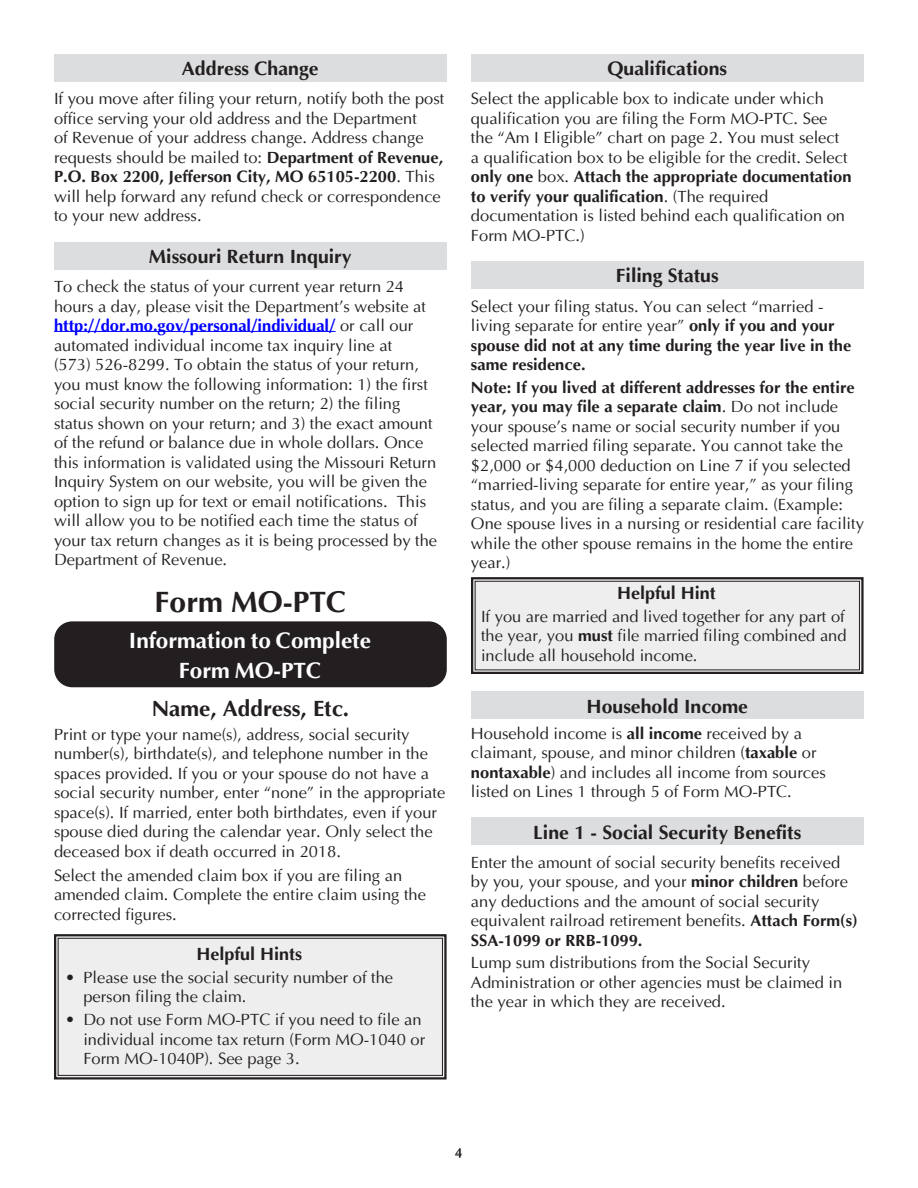
<style>
.page{position:relative;width:918px;height:1188px;background:#fff}
.page>*{position:absolute;margin:0;border:0;box-sizing:border-box;transform-origin:0 0}
.PTC_Body{font:700 30px "Ottawa";color:#231f20}
.t1{font:700 22.5px/30px "Ottawa";color:#fff;text-align:center}
.PTC_Body-2{font:700 22.5px "Ottawa";color:#231f20}
.t2{font:700 19.5px "Ottawa";color:#231f20}
.t3{font:700 18px "Ottawa";color:#231f20}
.PTC_Body-3{font:16.5px/19.5px "Ottawa Plain";color:#231f20}
.PTC_Body-4{font:700 16.5px/19.5px "Ottawa";color:#231f20}
.t4{font:13.5px "Ottawa Plain";color:#231f20}
.s1{font-family:"Ottawa";font-weight:700}
.s2{font-family:"Ottawa";font-weight:700;color:#00f}
.s3{font-family:"Ottawa Plain";font-weight:400}
</style>
<div class="page">
<hr style="left:54px;top:331px;width:282px;height:1px;background:#00f">
<div style="left:54px;top:54px;width:393px;height:28px;background:#dcdddf"></div>
<div style="left:54px;top:242px;width:393px;height:27px;background:#dcdddf"></div>
<div style="left:54px;top:621px;width:393px;height:66px;background:#231f20;border-radius:18px"></div>
<div style="left:54px;top:934px;width:393px;height:146px;background:#eeeeef"></div>
<div style="left:58px;top:938px;width:385px;height:138px;border:1px solid #231f20"></div>
<div style="left:471px;top:54px;width:393px;height:28px;background:#dcdddf"></div>
<div style="left:471px;top:261px;width:393px;height:28px;background:#dcdddf"></div>
<svg style="left:471px;top:577px;width:393px;height:97px;background:#e0e0e1"></svg>
<div style="left:475px;top:581px;width:385px;height:89px;border:1px solid #231f20"></div>
<div style="left:471px;top:691px;width:393px;height:28px;background:#dcdddf"></div>
<div style="left:471px;top:817px;width:393px;height:28px;background:#dcdddf"></div>
<p class="t2" style="left:182px;top:56px;width:138px">Address Change</p>
<p class="PTC_Body-3" style="left:54px;top:89px;width:392px">If you move after filing your return, notify both the post office serving your old address and the Department<br>of Revenue of your address change. Address change requests should be mailed to: <span class="s1">Department of Revenue, P.O. Box 2200, Jefferson City, MO 65105-2200</span>. This will help forward any refund check or correspondence to your new address.</p>
<p class="t2" style="left:149px;top:244px;width:204px">Missouri Return Inquiry</p>
<p class="PTC_Body-3" style="left:54px;top:277px;width:385px">To check the status of your current year return 24 hours a day, please visit the Department’s website at <span class="s2">http://dor.mo.gov/personal/individual/</span> or call our automated individual income tax inquiry line at<br>(573) 526-8299. To obtain the status of your return, you must know the following information: 1) the first social security number on the return; 2) the filing status shown on your return; and 3) the exact amount of the refund or balance due in whole dollars. Once this information is validated using the Missouri Return Inquiry System on our website, you will be given the option to sign up for text or email notifications. This will allow you to be notified each time the status of your tax return changes as it is being processed by the Department of Revenue.</p>
<p class="PTC_Body" style="left:155px;top:583px;width:193px">Form MO-PTC</p>
<p class="t1" style="left:129px;top:625px;width:244px">Information to Complete<br>Form MO-PTC</p>
<p class="PTC_Body-2" style="left:152px;top:694px;width:199px">Name, Address, Etc.</p>
<p class="PTC_Body-3" style="left:54px;top:725px;width:393px">Print or type your name(s), address, social security number(s), birthdate(s), and telephone number in the spaces provided. If you or your spouse do not have a social security number, enter “none” in the appropriate space(s). If married, enter both birthdates, even if your spouse died during the calendar year. Only select the deceased box if death occurred in 2018.</p>
<p class="PTC_Body-3" style="left:54px;top:866px;width:374px">Select the amended claim box if you are filing an amended claim. Complete the entire claim using the corrected figures.</p>
<p class="t3" style="left:196px;top:943px;width:107px">Helpful Hints</p>
<p class="PTC_Body-3" style="left:83px;top:968px;width:311px;text-indent:-18px">• Please use the social security number of the person filing the claim.</p>
<p class="PTC_Body-3" style="left:83px;top:1010px;width:343px;text-indent:-18px">• Do not use Form MO-PTC if you need to file an individual income tax return (Form MO-1040 or<br>Form MO-1040P). See page 3.</p>
<p class="t2" style="left:607px;top:56px;width:121px">Qualifications</p>
<p class="PTC_Body-3" style="left:471px;top:89px;width:382px">Select the applicable box to indicate under which qualification you are filing the Form MO-PTC. See the “Am I Eligible” chart on page 2. You must select a qualification box to be eligible for the credit. Select <span class="s1">only one</span> box. <span class="s1">Attach the appropriate documentation to verify your qualification</span>. (The required documentation is listed behind each qualification on Form MO-PTC.)</p>
<p class="t2" style="left:616px;top:264px;width:104px">Filing Status</p>
<p class="PTC_Body-4" style="left:471px;top:296px;width:382px"><span class="s3">Select your filing status. You can select “married - living separate for entire year”</span> only if you and your spouse did not at any time during the year live in the same residence.</p>
<p class="PTC_Body-3" style="left:471px;top:378px;width:394px"><span class="s1">Note: If you lived at different addresses for the entire year, you may file a separate claim</span>. Do not include your spouse’s name or social security number if you selected married filing separate. You cannot take the $2,000 or $4,000 deduction on Line 7 if you selected “married-living separate for entire year,” as your filing status, and you are filing a separate claim. (Example:<br>One spouse lives in a nursing or residential care facility while the other spouse remains in the home the entire year.)</p>
<p class="t3" style="left:617px;top:582px;width:100px">Helpful Hint</p>
<p class="PTC_Body-3" style="left:481px;top:606px;width:367px;text-align:justify">If you are married and lived together for any part of the year, you <span class="s1">must</span> file married filing combined and include all household income.</p>
<p class="t2" style="left:587px;top:694px;width:163px">Household Income</p>
<p class="PTC_Body-3" style="left:471px;top:723px;width:356px">Household income is <span class="s1">all income</span> received by a claimant, spouse, and minor children (<span class="s1">taxable</span> or <span class="s1">nontaxable</span>) and includes all income from sources listed on Lines 1 through 5 of Form MO-PTC.</p>
<p class="t2" style="left:533px;top:820px;width:270px">Line 1 - Social Security Benefits</p>
<p class="PTC_Body-3" style="left:471px;top:853px;width:388px">Enter the amount of social security benefits received by you, your spouse, and your <span class="s1">minor children</span> before any deductions and the amount of social security equivalent railroad retirement benefits. <span class="s1">Attach Form(s)<br>SSA-1099 or RRB-1099.</span></p>
<p class="PTC_Body-3" style="left:471px;top:953px;width:373px">Lump sum distributions from the Social Security<br>Administration or other agencies must be claimed in the year in which they are received.</p>
<p class="t4" style="left:455px;top:1146px;width:9px">4</p>
</div>
